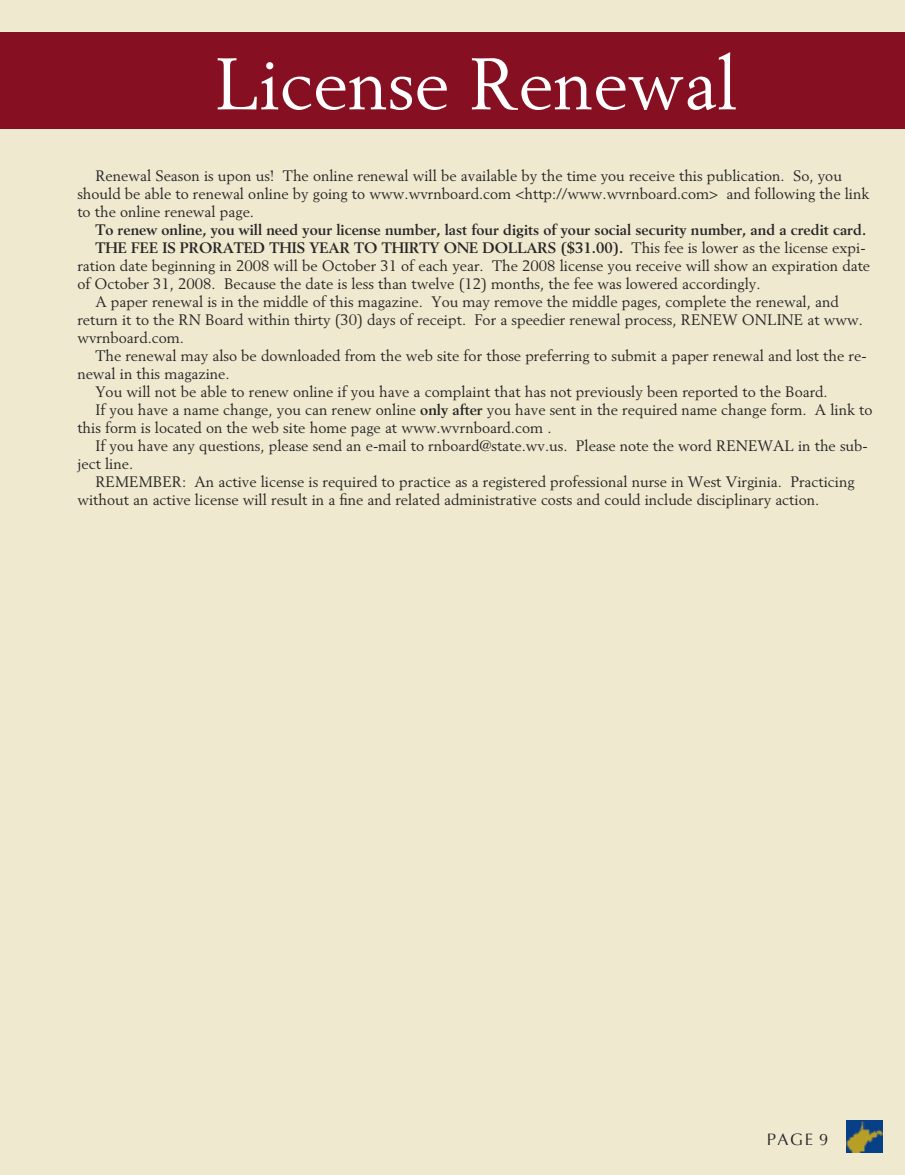
<style>
.page{position:relative;width:905px;height:1175px;background:#fff}
.page>*{position:absolute;margin:0;border:0;box-sizing:border-box;transform-origin:0 0}
.t1{font:72px "Berling";color:#fff}
.t2{font:16.5px "Optima";color:#272525}
.t3{font:15px/18px "Berling";color:#272525}
.t4{font:700 15px "Berling";color:#272525}
.s1{font-weight:400}
.s2{font-weight:700}
</style>
<div class="page">
<div style="left:0;top:0;width:904px;height:1174px;background:#eee9cf"></div>
<img style="left:846px;top:1120px;width:36px;height:32px">
<div style="left:0;top:33px;width:904px;height:96px;background:#861021"></div>
<h1 class="t1" style="left:214px;top:52px;width:524px">License Renewal</h1>
<p class="t3" style="left:77px;top:168px;width:793px;text-indent:18px">Renewal Season is upon us! The online renewal will be available by the time you receive this publication. So, you should be able to renewal online by going to www.wvrnboard.com &lt;http://www.wvrnboard.com&gt; and following the link to the online renewal page.</p>
<p class="t4" style="left:95px;top:224px;width:772px">To renew online, you will need your license number, last four digits of your social security number, and a credit card.</p>
<p class="t4" style="left:95px;top:242px;width:771px">THE FEE IS PRORATED THIS YEAR TO THIRTY ONE DOLLARS ($31.00). <span class="s1">This fee is lower as the license expi-</span></p>
<p class="t3" style="left:77px;top:258px;width:794px">ration date beginning in 2008 will be October 31 of each year. The 2008 license you receive will show an expiration date</p>
<p class="t3" style="left:77px;top:276px;width:684px">of October 31, 2008. Because the date is less than twelve (12) months, the fee was lowered accordingly.</p>
<p class="t3" style="left:95px;top:294px;width:745px">A paper renewal is in the middle of this magazine. You may remove the middle pages, complete the renewal, and</p>
<p class="t3" style="left:77px;top:312px;width:787px">return it to the RN Board within thirty (30) days of receipt. For a speedier renewal process, RENEW ONLINE at www.</p>
<p class="t3" style="left:77px;top:330px;width:108px">wvrnboard.com.</p>
<p class="t3" style="left:95px;top:348px;width:772px">The renewal may also be downloaded from the web site for those preferring to submit a paper renewal and lost the re-</p>
<p class="t3" style="left:77px;top:366px;width:154px">newal in this magazine.</p>
<p class="t3" style="left:95px;top:384px;width:734px">You will not be able to renew online if you have a complaint that has not previously been reported to the Board.</p>
<p class="t3" style="left:95px;top:402px;width:778px">If you have a name change, you can renew online <span class="s2">only after</span> you have sent in the required name change form. A link to</p>
<p class="t3" style="left:77px;top:420px;width:475px">this form is located on the web site home page at www.wvrnboard.com .</p>
<p class="t3" style="left:95px;top:438px;width:774px">If you have any questions, please send an e-mail to rnboard@state.wv.us. Please note the word RENEWAL in the sub-</p>
<p class="t3" style="left:77px;top:456px;width:57px">ject line.</p>
<p class="t3" style="left:95px;top:474px;width:760px">REMEMBER: An active license is required to practice as a registered professional nurse in West Virginia. Practicing</p>
<p class="t3" style="left:77px;top:492px;width:743px">without an active license will result in a fine and related administrative costs and could include disciplinary action.</p>
<p class="t2" style="left:766px;top:1129px;width:63px">PAGE 9</p>
</div>
